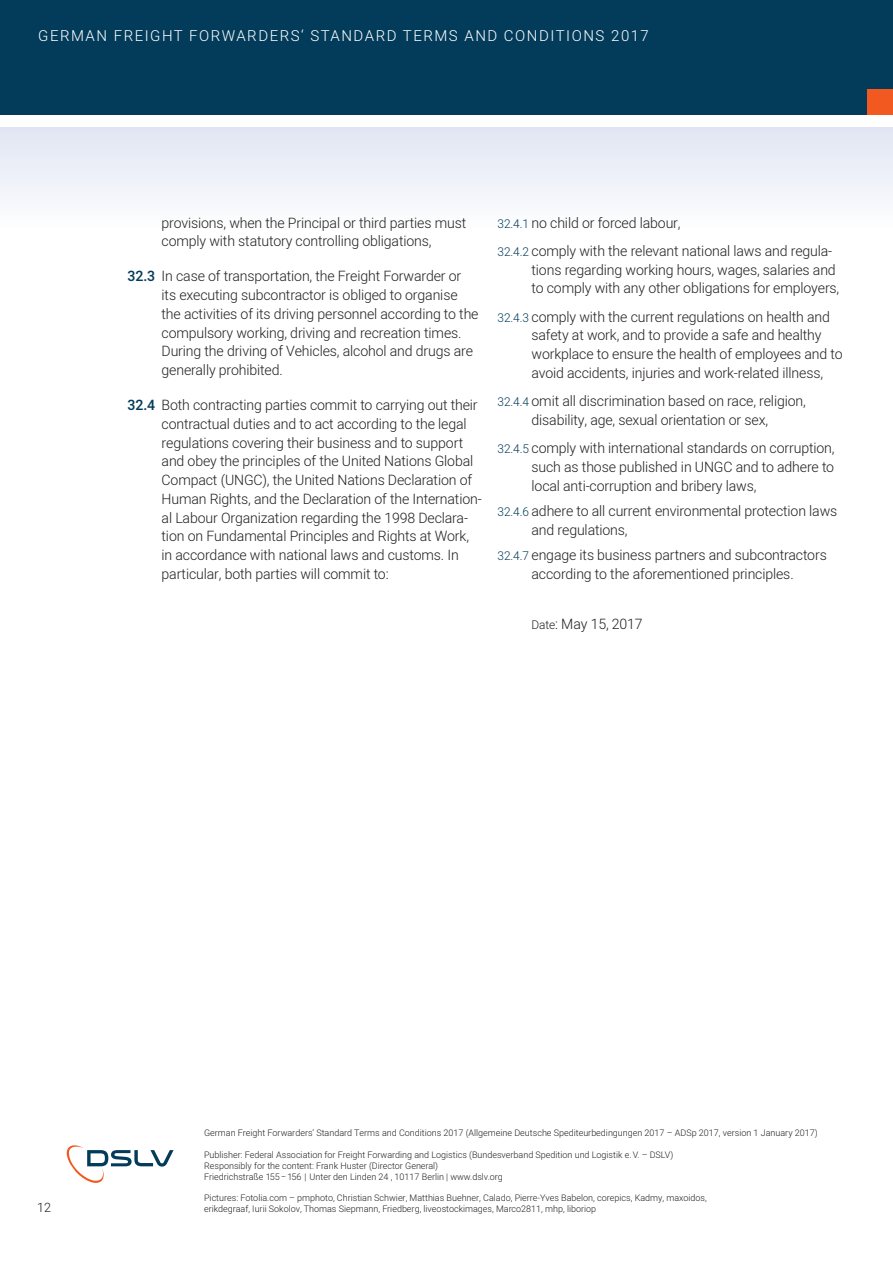
<style>
.page{position:relative;width:893px;height:1263px;background:#fff}
.page>*{position:absolute;margin:0;border:0;box-sizing:border-box;transform-origin:0 0}
.t1{font:300 15px "Heebo";letter-spacing:.1em;color:#fff}
.t2{font:300 14.25px/18.8px "Heebo";letter-spacing:-.01em;color:#231f20}
.t3{font:300 12.75px "Heebo";color:#231f20}
.t4{font:300 9px/10.8px "Heebo";color:#231f20}
.s1{font-weight:500;color:#033c5b}
.s2{font-size:12px;color:#033c5b}
.s3{font-size:12px}
</style>
<div class="page">
<div style="left:0;top:0;width:893px;height:115px;background:#033c5b"></div>
<div style="left:0;top:128px;width:893px;height:102px;background:linear-gradient(to bottom,#e0e6f2,#fefefe)"></div>
<div style="left:867px;top:89px;width:26px;height:26px;background:#f15921"></div>
<svg style="left:66px;top:1145px;width:108px;height:38px"></svg>
<p class="t1" style="left:38px;top:26px;width:612px">GERMAN FREIGHT FORWARDERS‘ STANDARD TERMS AND CONDITIONS 2017</p>
<p class="t2" style="left:162px;top:213px;width:306px">provisions, when the Principal or third parties must comply with statutory controlling obligations,</p>
<p class="t2" style="left:162px;top:267px;width:318px;text-indent:-34px"><span class="s1">32.3</span> In case of transportation, the Freight Forwarder or its executing subcontractor is obliged to organise the activities of its driving personnel according to the compulsory working, driving and recreation times.<br>During the driving of Vehicles, alcohol and drugs are generally prohibited.</p>
<p class="t2" style="left:162px;top:396px;width:322px;text-indent:-34px"><span class="s1">32.4</span> Both contracting parties commit to carrying out their contractual duties and to act according to the legal regulations covering their business and to support and obey the principles of the United Nations Global Compact (UNGC), the United Nations Declaration of Human Rights, and the Declaration of the Internation&shy;al Labour Organization regarding the 1998 Declara&shy;tion on Fundamental Principles and Rights at Work, in accordance with national laws and customs. In particular, both parties will commit to:</p>
<p class="t2" style="left:497px;top:208px;width:336px;line-height:28.2px"><span class="s2">32.4.1</span> no child or forced labour,<br><span class="s2">32.4.2</span> comply with the relevant national laws and regula-</p>
<p class="t2" style="left:531px;top:260px;width:309px">tions regarding working hours, wages, salaries and to comply with any other obligations for employers,</p>
<p class="t2" style="left:531px;top:307px;width:313px;text-indent:-34px"><span class="s2">32.4.3</span> comply with the current regulations on health and safety at work, and to provide a safe and healthy workplace to ensure the health of employees and to avoid accidents, injuries and work-related illness,</p>
<p class="t2" style="left:497px;top:391px;width:310px;text-align:center"><span class="s2">32.4.4</span> omit all discrimination based on race, religion, disability, age, sexual orientation or sex,</p>
<p class="t2" style="left:531px;top:438px;width:304px;text-align:justify;text-indent:-34px"><span class="s2">32.4.5</span> comply with international standards on corruption, such as those published in UNGC and to adhere to local anti-corruption and bribery laws,</p>
<p class="t2" style="left:531px;top:501px;width:307px;text-indent:-34px"><span class="s2">32.4.6</span> adhere to all current environmental protection laws and regulations,</p>
<p class="t2" style="left:497px;top:545px;width:331px;text-align:center"><span class="s2">32.4.7</span> engage its business partners and subcontractors according to the aforementioned principles.</p>
<p class="t2" style="left:531px;top:614px;width:113px"><span class="s3">Date</span>: May 15, 2017</p>
<p class="t3" style="left:37px;top:1198px;width:15px">12</p>
<p class="t4" style="left:204px;top:1127px;width:615px">German Freight Forwarders’ Standard Terms and Conditions 2017 (Allgemeine Deutsche Spediteurbedingungen 2017 – ADSp 2017, version 1 January 2017)</p>
<p class="t4" style="left:204px;top:1149px;width:471px">Publisher: Federal Association for Freight Forwarding and Logistics (Bundesverband Spedition und Logistik e. V. – DSLV)<br>Responsibly for the content: Frank Huster (Director General)<br>Friedrichstraße 155 – 156 | Unter den Linden 24 , 10117 Berlin | www.dslv.org</p>
<p class="t4" style="left:204px;top:1192px;width:504px">Pictures: Fotolia.com – pmphoto, Christian Schwier, Matthias Buehner, Calado, Pierre-Yves Babelon, corepics, Kadmy, maxoidos, erikdegraaf, Iurii Sokolov, Thomas Siepmann, Friedberg, liveostockimages, Marco2811, mhp, liboriop</p>
</div>
